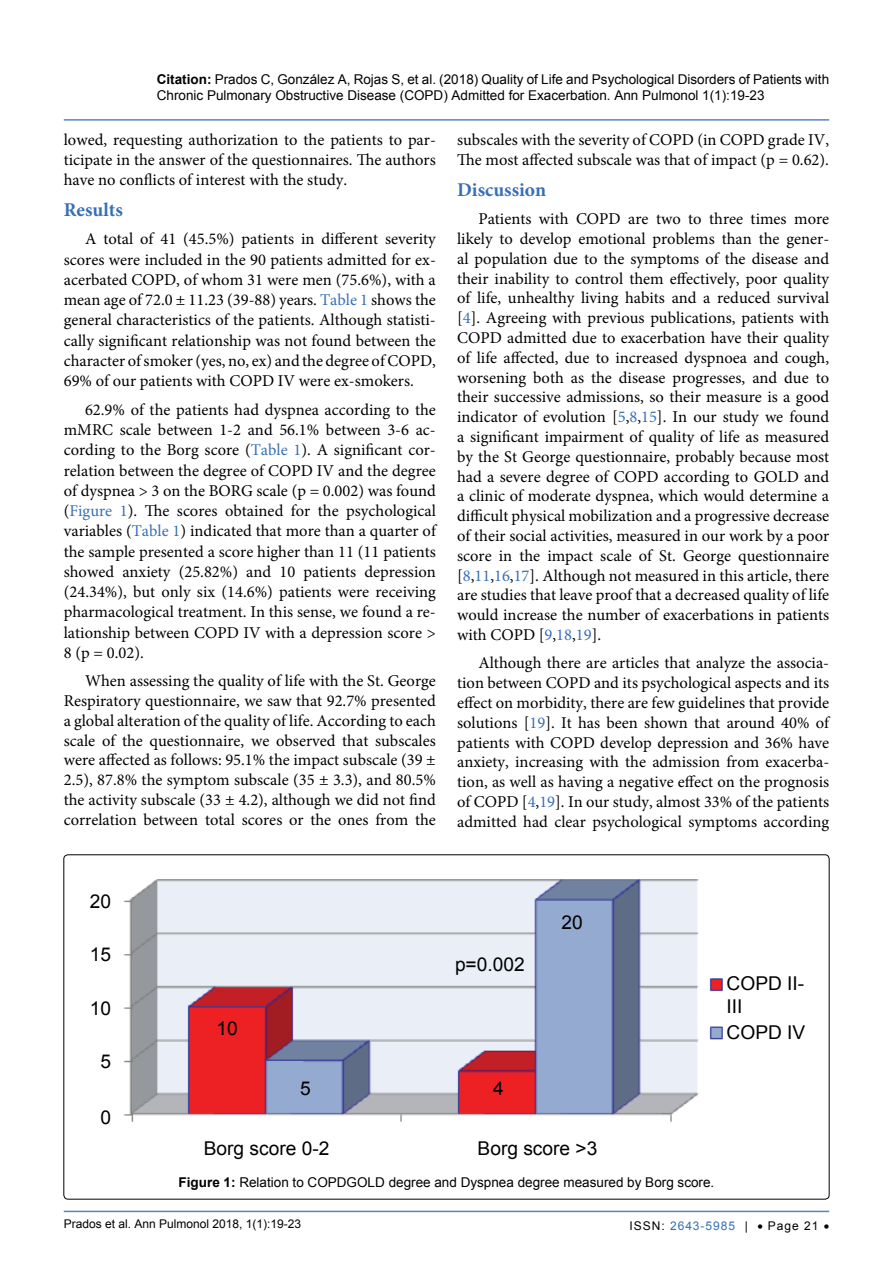
<style>
.page{position:relative;width:893px;height:1263px;background:#fff}
.page>*{position:absolute;margin:0;border:0;box-sizing:border-box;transform-origin:0 0}
.t1{font:700 19.5px "Minion Pro";color:#376fb7}
.t2{font:19.05px/22.8px "Arial";color:#000}
.t3{font:16.5px/19.8px "Minion Pro";color:#000;text-align:justify}
.t4{font:13.5px/16.2px "Arial";color:#000}
.t5{font:12px "Arial";color:#000}
.t6{font:12px "Arial";letter-spacing:.08em;color:#376fb7}
.s1{font-weight:700}
.s2{color:#376fb7}
.s3{color:#000}
</style>
<div class="page">
<hr style="left:64px;top:1211px;width:765px;height:1px;background:#376fb7">
<hr style="left:64px;top:119px;width:765px;height:2px;background:#376fb7">
<img style="left:124px;top:879px;width:599px;height:243px">
<div style="left:291px;top:1072px;width:26px;height:29px;background:#94aad0"></div>
<div style="left:199px;top:1014px;width:50px;height:30px;background:#ed2024"></div>
<div style="left:480px;top:1075px;width:31px;height:26px;background:#ed2024"></div>
<div style="left:443px;top:944px;width:89px;height:38px;background:#eaeef6"></div>
<div style="left:551px;top:908px;width:44px;height:39px;background:#94aad0"></div>
<p class="t4" style="left:157px;top:71px;width:674px"><span class="s1">Citation:</span> Prados C, González A, Rojas S, et al. (2018) Quality of Life and Psychological Disorders of Patients with<br>Chronic Pulmonary Obstructive Disease (COPD) Admitted for Exacerbation. Ann Pulmonol 1(1):19-23</p>
<p class="t3" style="left:64px;top:130px;width:374px">lowed, requesting authorization to the patients to par&shy;ticipate in the answer of the questionnaires. The authors have no conflicts of interest with the study.</p>
<p class="t1" style="left:64px;top:196px;width:61px">Results</p>
<p class="t3" style="left:64px;top:229px;width:374px;line-height:20.2px;text-indent:21px">A total of 41 (45.5%) patients in different severity scores were included in the 90 patients admitted for ex&shy;acerbated COPD, of whom 31 were men (75.6%), with a mean age of 72.0 ± 11.23 (39-88) years. <span class="s2">Table 1</span> shows the general characteristics of the patients. Although statisti&shy;cally significant relationship was not found between the character of smoker (yes, no, ex) and the degree of COPD, 69% of our patients with COPD IV were ex-smokers.</p>
<p class="t3" style="left:64px;top:400px;width:374px;line-height:20.2px;text-indent:21px">62.9% of the patients had dyspnea according to the mMRC scale between 1-2 and 56.1% between 3-6 ac&shy;cording to the Borg score (<span class="s2">Table 1</span>). A significant cor&shy;relation between the degree of COPD IV and the degree of dyspnea &gt; 3 on the BORG scale (p = 0.002) was found (<span class="s2">Figure 1</span>). The scores obtained for the psychological variables (<span class="s2">Table 1</span>) indicated that more than a quarter of the sample presented a score higher than 11 (11 patients showed anxiety (25.82%) and 10 patients depression (24.34%), but only six (14.6%) patients were receiving pharmacological treatment. In this sense, we found a re&shy;lationship between COPD IV with a depression score &gt; 8 (p = 0.02).</p>
<p class="t3" style="left:64px;top:671px;width:374px;text-indent:21px">When assessing the quality of life with the St. George Respiratory questionnaire, we saw that 92.7% presented a global alteration of the quality of life. According to each scale of the questionnaire, we observed that subscales were affected as follows: 95.1% the impact subscale (39 ± 2.5), 87.8% the symptom subscale (35 ± 3.3), and 80.5% the activity subscale (33 ± 4.2), although we did not find correlation between total scores or the ones from the</p>
<p class="t3" style="left:457px;top:130px;width:373px">subscales with the severity of COPD (in COPD grade IV,<br>The most affected subscale was that of impact (p = 0.62).</p>
<p class="t1" style="left:457px;top:176px;width:91px">Discussion</p>
<p class="t3" style="left:457px;top:209px;width:374px;text-indent:21px">Patients with COPD are two to three times more likely to develop emotional problems than the gener&shy;al population due to the symptoms of the disease and their inability to control them effectively, poor quality of life, unhealthy living habits and a reduced survival [<span class="s2">4</span>]. Agreeing with previous publications, patients with COPD admitted due to exacerbation have their quality of life affected, due to increased dyspnoea and cough, worsening both as the disease progresses, and due to their successive admissions, so their measure is a good indicator of evolution [<span class="s2">5</span>,<span class="s2">8</span>,<span class="s2">15</span>]. In our study we found a significant impairment of quality of life as measured by the St George questionnaire, probably because most had a severe degree of COPD according to GOLD and a clinic of moderate dyspnea, which would determine a difficult physical mobilization and a progressive decrease of their social activities, measured in our work by a poor score in the impact scale of St. George questionnaire [<span class="s2">8</span>,<span class="s2">11</span>,<span class="s2">16</span>,<span class="s2">17</span>]. Although not measured in this article, there are studies that leave proof that a decreased quality of life would increase the number of exacerbations in patients with COPD [<span class="s2">9</span>,<span class="s2">18</span>,<span class="s2">19</span>].</p>
<p class="t3" style="left:457px;top:653px;width:374px;text-indent:21px">Although there are articles that analyze the associa&shy;tion between COPD and its psychological aspects and its effect on morbidity, there are few guidelines that provide solutions [<span class="s2">19</span>]. It has been shown that around 40% of patients with COPD develop depression and 36% have anxiety, increasing with the admission from exacerba&shy;tion, as well as having a negative effect on the prognosis of COPD [<span class="s2">4</span>,<span class="s2">19</span>]. In our study, almost 33% of the patients admitted had clear psychological symptoms according</p>
<p class="t2" style="left:90px;top:890px;width:23px">20</p>
<p class="t2" style="left:90px;top:943px;width:23px">15</p>
<p class="t2" style="left:90px;top:997px;width:23px">10</p>
<p class="t2" style="left:100px;top:1050px;width:12px">5</p>
<p class="t2" style="left:217px;top:1017px;width:23px">10</p>
<p class="t2" style="left:455px;top:953px;width:71px">p=0.002</p>
<p class="t2" style="left:561px;top:911px;width:23px">20</p>
<p class="t2" style="left:727px;top:972px;width:79px">COPD II-<br>III</p>
<p class="t2" style="left:727px;top:1021px;width:80px">COPD IV</p>
<p class="t2" style="left:100px;top:1106px;width:12px">0</p>
<p class="t2" style="left:300px;top:1077px;width:12px">5</p>
<p class="t2" style="left:493px;top:1077px;width:12px">4</p>
<p class="t2" style="left:204px;top:1137px;width:127px">Borg score 0-2</p>
<p class="t2" style="left:478px;top:1137px;width:121px">Borg score &gt;3</p>
<p class="t4" style="left:179px;top:1174px;width:537px"><span class="s1">Figure 1:</span> Relation to COPDGOLD degree and Dyspnea degree measured by Borg score.</p>
<p class="t5" style="left:64px;top:1215px;width:239px">Prados et al. Ann Pulmonol 2018, 1(1):19-23</p>
<p class="t6" style="left:630px;top:1217px;width:120px"><span class="s3">ISSN:</span> 2643-5985 <span class="s3">|</span></p>
<p class="t5" style="left:757px;top:1218px;width:73px">• Page 21 •</p>
</div>
